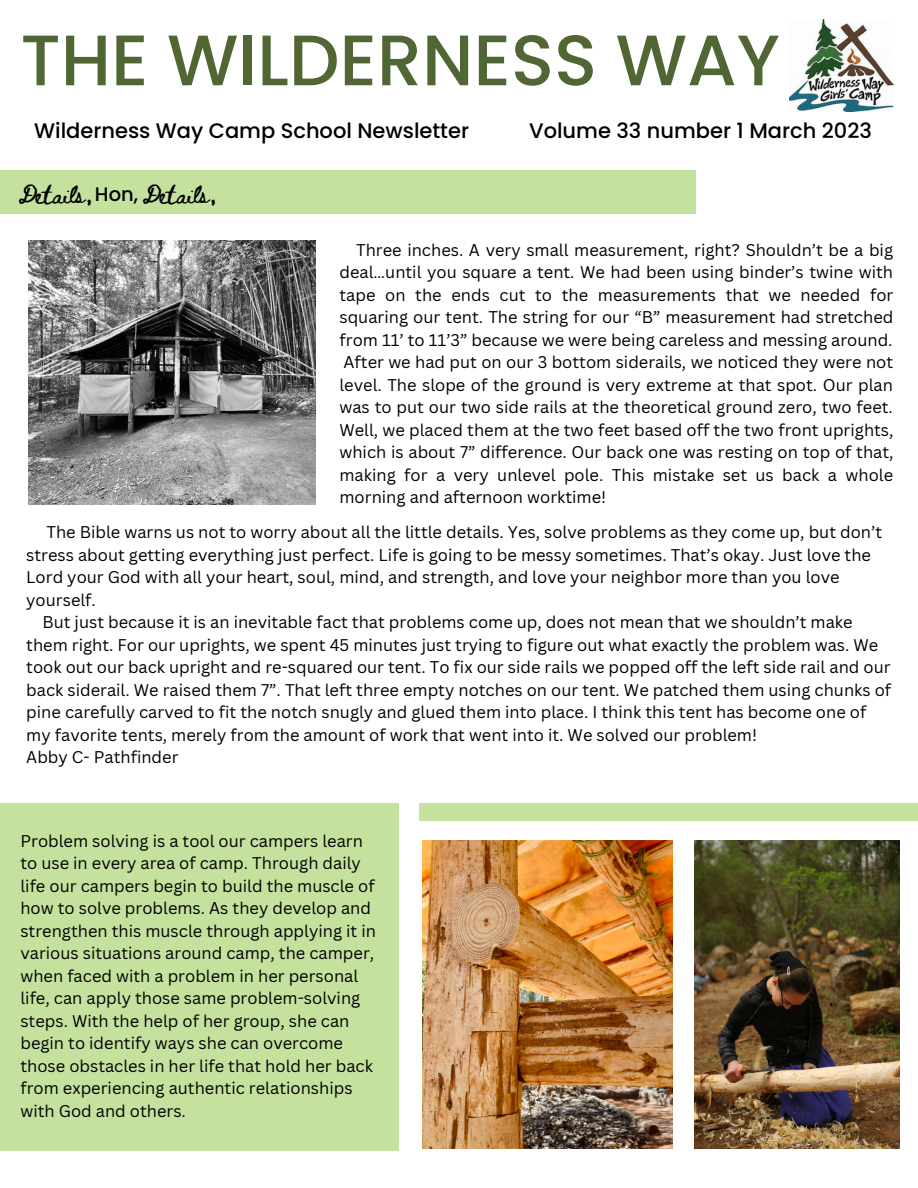
<style>
.page{position:relative;width:918px;height:1188px;background:#fff}
.page>*{position:absolute;margin:0;border:0;box-sizing:border-box;transform-origin:0 0}
.t1{font:500 71.4px "Poppins";color:#506633}
.t2{font:500 21px "Poppins";color:#000}
.t3{font:18px "Beth Ellen";color:#000}
.t4{font:16.5px/22.5px "Canva Sans";color:#000;text-align:justify}
.s1{font-family:"Poppins";font-weight:500;font-size:19.5px}
</style>
<div class="page">
<img style="left:790px;top:19px;width:103px;height:93px">
<img style="left:422px;top:840px;width:250px;height:309px">
<img style="left:28px;top:240px;width:287px;height:265px">
<img style="left:694px;top:840px;width:206px;height:309px">
<div style="left:0;top:803px;width:399px;height:348px;background:#c4e19e"></div>
<div style="left:0;top:171px;width:695px;height:43px;background:#c4e19e"></div>
<div style="left:419px;top:803px;width:499px;height:17px;background:#c4e19e"></div>
<h1 class="t1" style="left:20px;top:10px;width:761px">THE WILDERNESS WAY</h1>
<p class="t2" style="left:34px;top:116px;width:436px">Wilderness Way Camp School Newsletter</p>
<p class="t2" style="left:529px;top:116px;width:344px">Volume 33 number 1 March 2023</p>
<p class="t3" style="left:18px;top:186px;width:199px">Details, <span class="s1">Hon,</span> Details,</p>
<p class="t4" style="left:339px;top:238px;width:556px;text-indent:17px">Three inches. A very small measurement, right? Shouldn’t be a big deal…until you square a tent. We had been using binder’s twine with tape on the ends cut to the measurements that we needed for squaring our tent. The string for our “B” measurement had stretched from 11’ to 11’3” because we were being careless and messing around.<br>After we had put on our 3 bottom siderails, we noticed they were not level. The slope of the ground is very extreme at that spot. Our plan was to put our two side rails at the theoretical ground zero, two feet.<br>Well, we placed them at the two feet based off the two front uprights, which is about 7” difference. Our back one was resting on top of that, making for a very unlevel pole. This mistake set us back a whole morning and afternoon worktime!</p>
<p class="t4" style="left:46px;top:520px;width:837px">The Bible warns us not to worry about all the little details. Yes, solve problems as they come up, but don’t</p>
<p class="t4" style="left:26px;top:543px;width:846px">stress about getting everything just perfect. Life is going to be messy sometimes. That’s okay. Just love the</p>
<p class="t4" style="left:26px;top:565px;width:815px">Lord your God with all your heart, soul, mind, and strength, and love your neighbor more than you love</p>
<p class="t4" style="left:26px;top:588px;width:71px">yourself.</p>
<p class="t4" style="left:42px;top:610px;width:812px">But just because it is an inevitable fact that problems come up, does not mean that we shouldn’t make</p>
<p class="t4" style="left:26px;top:633px;width:854px">them right. For our uprights, we spent 45 minutes just trying to figure out what exactly the problem was. We</p>
<p class="t4" style="left:26px;top:655px;width:866px">took out our back upright and re-squared our tent. To fix our side rails we popped off the left side rail and our</p>
<p class="t4" style="left:26px;top:678px;width:867px">back siderail. We raised them 7”. That left three empty notches on our tent. We patched them using chunks of</p>
<p class="t4" style="left:26px;top:700px;width:842px">pine carefully carved to fit the notch snugly and glued them into place. I think this tent has become one of</p>
<p class="t4" style="left:26px;top:723px;width:732px">my favorite tents, merely from the amount of work that went into it. We solved our problem!</p>
<p class="t4" style="left:26px;top:745px;width:154px">Abby C- Pathfinder</p>
<p class="t4" style="left:20px;top:829px;width:357px;text-align:left">Problem solving is a tool our campers learn to use in every area of camp. Through daily life our campers begin to build the muscle of how to solve problems. As they develop and strengthen this muscle through applying it in various situations around camp, the camper, when faced with a problem in her personal life, can apply those same problem-solving steps. With the help of her group, she can begin to identify ways she can overcome those obstacles in her life that hold her back from experiencing authentic relationships with God and others.</p>
</div>
